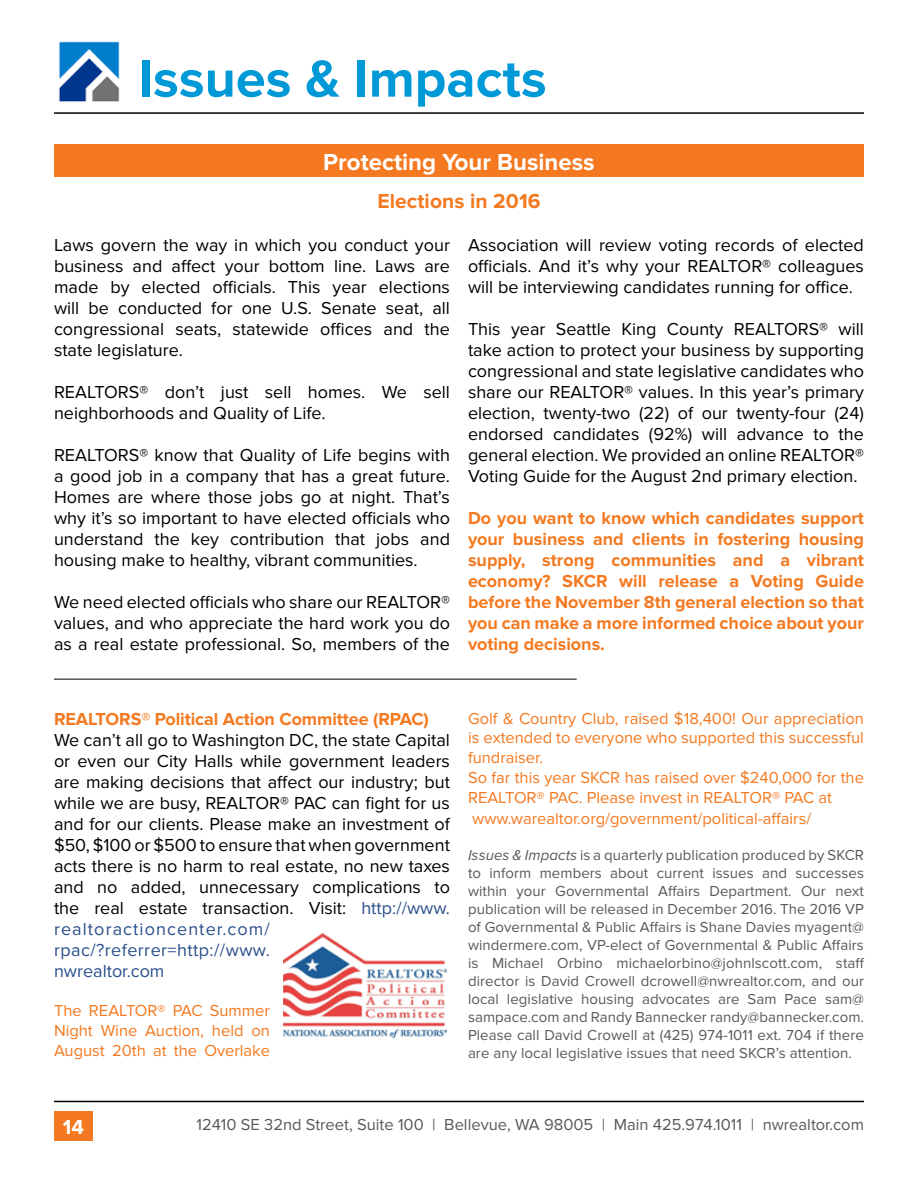
<style>
.page{position:relative;width:918px;height:1188px;background:#fff}
.page>*{position:absolute;margin:0;border:0;box-sizing:border-box;transform-origin:0 0}
.t1{font:700 54px "Proxima Nova";color:#0099d8}
.t2{font:700 24px "Proxima Nova";color:#fff}
.t3{font:700 21px "Proxima Nova";letter-spacing:.005em;color:#f47920}
.t4{font:700 21px "Proxima Nova";color:#fff}
.t5{font:18px/21px "Proxima Nova";color:#000;text-align:justify}
.t6{font:700 18px/21px "Proxima Nova";color:#f47920;text-align:justify}
.t7{font:16.5px/19.8px "Proxima Nova";color:#f47920;text-align:justify}
.t8{font:16.5px "Proxima Nova";color:#58595b}
.t9{font:15px/18px "Proxima Nova";letter-spacing:.005em;color:#58595b;text-align:justify}
.s1{color:#2b4f8c}
.s2{font-style:italic}
</style>
<div class="page">
<hr style="left:54px;top:1101px;width:810px;height:1px;background:#000">
<div style="left:54px;top:1111px;width:39px;height:29px;background:#f47920"></div>
<hr style="left:54px;top:112px;width:810px;height:2px;background:#000">
<img style="left:58px;top:41px;width:62px;height:61px">
<div style="left:54px;top:144px;width:810px;height:32px;background:#f47920"></div>
<hr style="left:54px;top:679px;width:523px;height:1px;background:#000">
<img style="left:284px;top:934px;width:162px;height:103px">
<h1 class="t1" style="left:138px;top:48px;width:410px">Issues &amp; Impacts</h1>
<h2 class="t2" style="left:323px;top:148px;width:273px">Protecting Your Business</h2>
<p class="t3" style="left:377px;top:189px;width:165px">Elections in 2016</p>
<p class="t5" style="left:54px;top:235px;width:398px">Laws govern the way in which you conduct your business and affect your bottom line. Laws are made by elected officials. This year elections will be conducted for one U.S. Senate seat, all congressional seats, statewide offices and the state legislature.</p>
<p class="t5" style="left:54px;top:382px;width:397px">REALTORS® don’t just sell homes. We sell neighborhoods and Quality of Life.</p>
<p class="t5" style="left:54px;top:445px;width:398px">REALTORS® know that Quality of Life begins with a good job in a company that has a great future.<br>Homes are where those jobs go at night. That’s why it’s so important to have elected officials who understand the key contribution that jobs and housing make to healthy, vibrant communities.</p>
<p class="t5" style="left:54px;top:592px;width:398px">We need elected officials who share our REALTOR® values, and who appreciate the hard work you do as a real estate professional. So, members of the</p>
<p class="t5" style="left:468px;top:235px;width:397px">Association will review voting records of elected officials. And it’s why your REALTOR® colleagues will be interviewing candidates running for office.</p>
<p class="t5" style="left:468px;top:319px;width:398px">This year Seattle King County REALTORS® will take action to protect your business by supporting congressional and state legislative candidates who share our REALTOR® values. In this year’s primary election, twenty-two (22) of our twenty-four (24) endorsed candidates (92%) will advance to the general election. We provided an online REALTOR® Voting Guide for the August 2nd primary election.</p>
<p class="t6" style="left:468px;top:508px;width:398px">Do you want to know which candidates support your business and clients in fostering housing supply, strong communities and a vibrant economy? SKCR will release a Voting Guide before the November 8th general election so that you can make a more informed choice about your voting decisions.</p>
<p class="t6" style="left:54px;top:709px;width:376px">REALTORS® Political Action Committee (RPAC)</p>
<p class="t5" style="left:54px;top:730px;width:398px;text-align:left">We can’t all go to Washington DC, the state Capital or even our City Halls while government leaders are making decisions that affect our industry; but while we are busy, REALTOR® PAC can fight for us and for our clients. Please make an investment of $50, $100 or $500 to ensure that when government acts there is no harm to real estate, no new taxes and no added, unnecessary complications to the real estate transaction. Visit: <span class="s1">http://www. realtoractioncenter.com/ rpac/?referrer=http://www.<br>nwrealtor.com</span></p>
<p class="t7" style="left:54px;top:1002px;width:218px">The REALTOR® PAC Summer Night Wine Auction, held on August 20th at the Overlake</p>
<p class="t7" style="left:468px;top:709px;width:398px;text-align:left">Golf &amp; Country Club, raised $18,400! Our appreciation is extended to everyone who supported this successful fundraiser.<br>So far this year SKCR has raised over $240,000 for the REALTOR® PAC. Please invest in REALTOR® PAC at</p>
<p class="t7" style="left:472px;top:810px;width:341px">www.warealtor.org/government/political-affairs/</p>
<p class="t9" style="left:468px;top:847px;width:398px"><span class="s2">Issues &amp; Impacts</span> is a quarterly publication produced by SKCR to inform members about current issues and successes within your Governmental Affairs Department. Our next publication will be released in December 2016. The 2016 VP of Governmental &amp; Public Affairs is Shane Davies myagent@ windermere.com, VP-elect of Governmental &amp; Public Affairs is Michael Orbino michaelorbino@johnlscott.com, staff director is David Crowell dcrowell@nwrealtor.com, and our local legislative housing advocates are Sam Pace sam@ sampace.com and Randy Bannecker randy@bannecker.com.<br>Please call David Crowell at (425) 974-1011 ext. 704 if there are any local legislative issues that need SKCR’s attention.</p>
<p class="t4" style="left:63px;top:1115px;width:23px">14</p>
<p class="t8" style="left:196px;top:1115px;width:669px">12410 SE 32nd Street, Suite 100 | Bellevue, WA 98005 | Main 425.974.1011 | nwrealtor.com</p>
</div>
